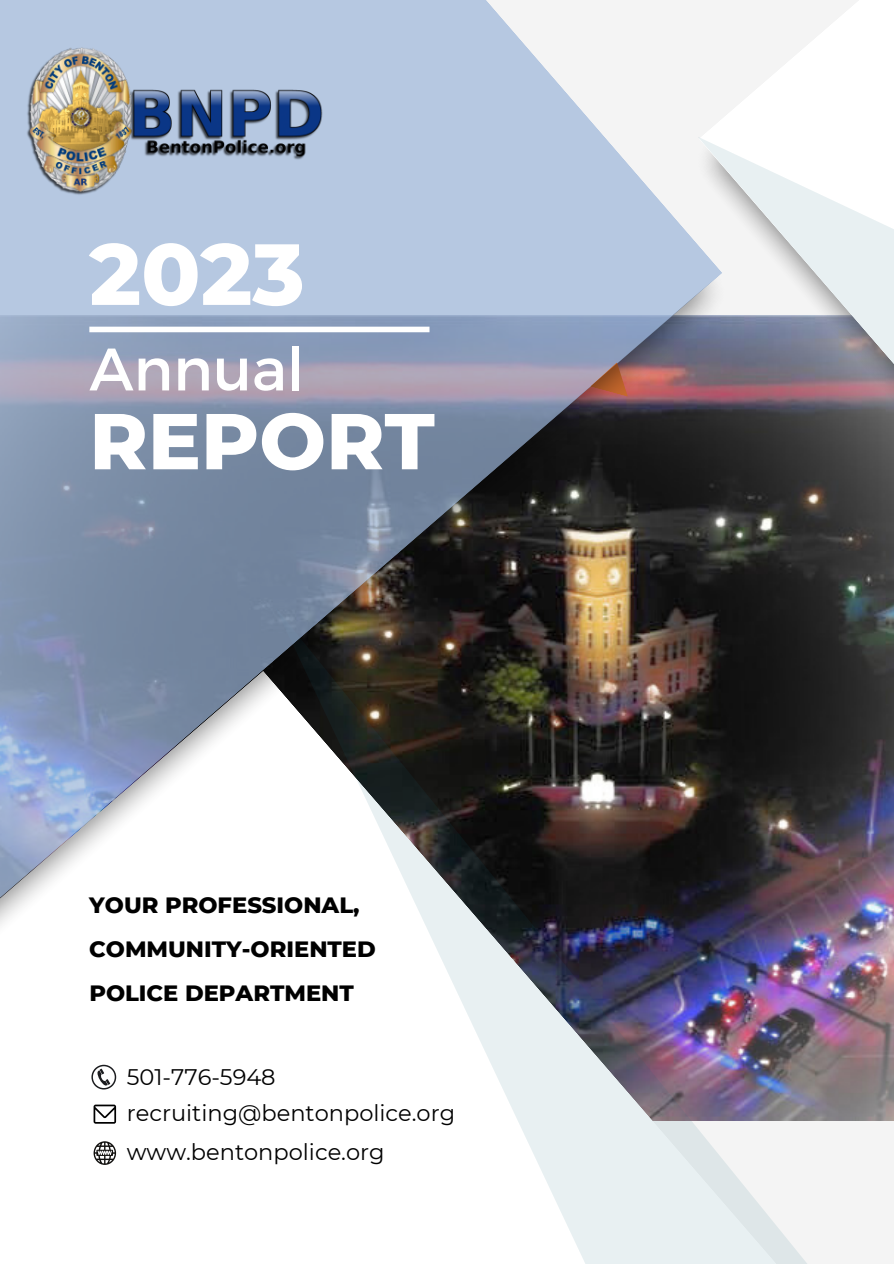
<style>
.page{position:relative;width:894px;height:1264px;background:#fff}
.page>*{position:absolute;margin:0;border:0;box-sizing:border-box;transform-origin:0 0}
.t1{font:800 86.55px "Montserrat";color:#fff}
.t2{font:800 79.05px "Montserrat";color:#fff}
.t3{font:59.85px "Montserrat";color:#fff}
.t4{font:800 22.65px "Montserrat";color:#000}
.t5{font:22.5px "Montserrat";color:#000}
</style>
<div class="page">
<svg style="left:456px;top:990px;width:242px;height:273px;fill:#e8f0f2"></svg>
<svg style="left:0;top:0;width:698px;height:270px;fill:#b6c8e1"></svg>
<img style="left:0;top:270px;width:698px;height:720px">
<img style="left:681px;top:139px;width:16px;height:353px">
<img style="left:698px;top:0;width:195px;height:1263px">
<svg style="left:697px;top:136px;width:196px;height:416px"></svg>
<div style="left:89px;top:326px;width:340px;height:6px;background:#fff"></div>
<svg style="left:91px;top:1064px;width:25px;height:25px"></svg>
<svg style="left:93px;top:1104px;width:23px;height:19px"></svg>
<svg style="left:93px;top:1141px;width:23px;height:23px"></svg>
<img style="left:25px;top:46px;width:300px;height:149px">
<p class="t1" style="left:89px;top:221px;width:217px">2023</p>
<h2 class="t3" style="left:89px;top:330px;width:217px">Annual</h2>
<h1 class="t2" style="left:89px;top:393px;width:347px">REPORT</h1>
<h3 class="t4" style="left:89px;top:891px;width:272px">YOUR PROFESSIONAL,</h3>
<h3 class="t4" style="left:89px;top:935px;width:288px">COMMUNITY-ORIENTED</h3>
<p class="t4" style="left:89px;top:978px;width:266px">POLICE DEPARTMENT</p>
<h3 class="t5" style="left:127px;top:1063px;width:150px">501-776-5948</h3>
<p class="t5" style="left:127px;top:1099px;width:330px">recruiting@bentonpolice.org</p>
<p class="t5" style="left:127px;top:1137px;width:259px">www.bentonpolice.org</p>
</div>
